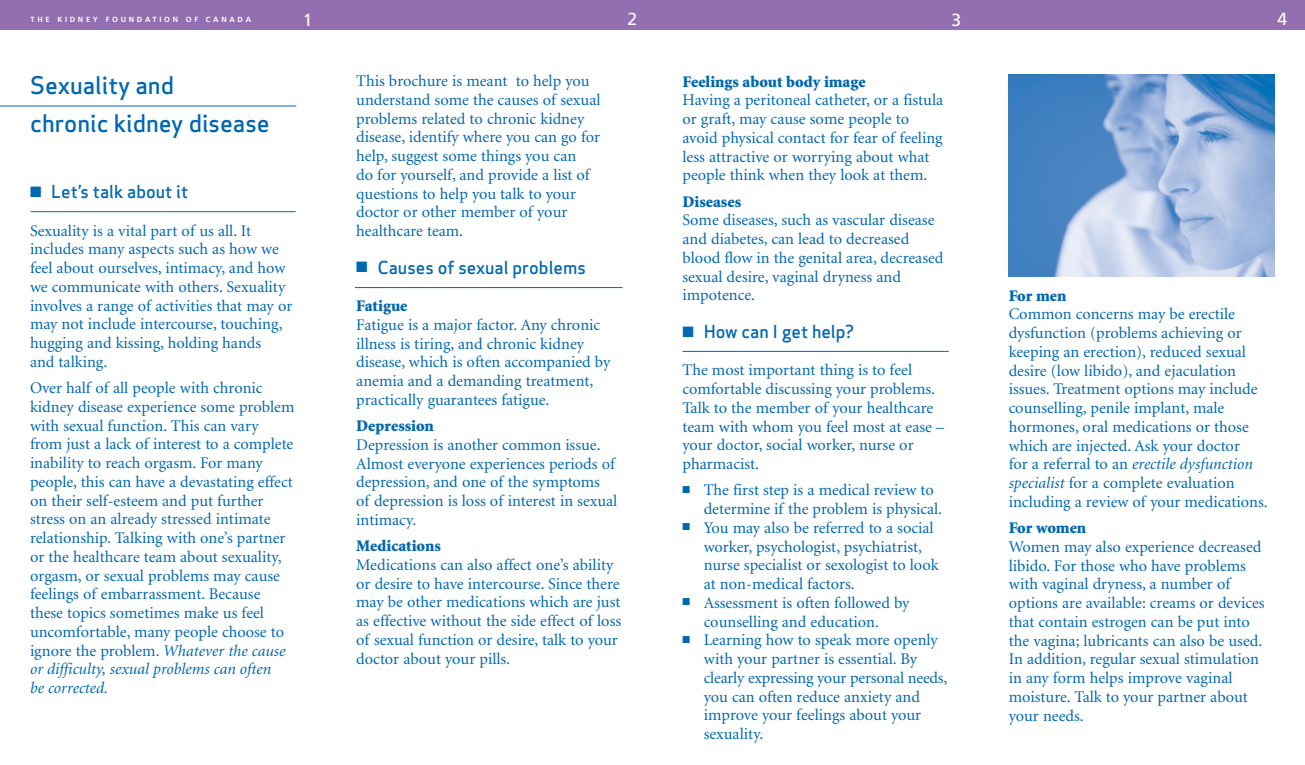
<style>
.page{position:relative;width:1305px;height:765px;background:#fff}
.page>*{position:absolute;margin:0;border:0;box-sizing:border-box;transform-origin:0 0}
.t1{font:23.75px/38.8px "Apex Sans Medium T";color:#0067b1}
.t2{font:17.5px "Apex Sans Medium T";color:#0067b1}
.t3{font:17.5px "Frutiger";color:#fff}
.t4{font:16.25px/18.8px "Minion";color:#0067b1}
.t5{font:900 16.25px "Minion";color:#0067b1}
.t6{font:700 7.5px "Frutiger";letter-spacing:.36em;color:#fff}
.s1{font-style:italic}
</style>
<div class="page">
<div style="left:0;top:0;width:1305px;height:30px;background:#936fb1"></div>
<hr style="left:0;top:106px;width:296px;height:1px;background:#0067b1">
<hr style="left:31px;top:211px;width:265px;height:1px;background:#0067b1">
<hr style="left:355px;top:287px;width:267px;height:1px;background:#0067b1">
<hr style="left:682px;top:351px;width:267px;height:1px;background:#0067b1">
<img style="left:1009px;top:75px;width:266px;height:201px">
<p class="t6" style="left:30px;top:16px;width:222px">THE KIDNEY FOUNDATION OF CANADA</p>
<p class="t3" style="left:303px;top:12px;width:11px">1</p>
<p class="t3" style="left:628px;top:12px;width:11px">2</p>
<p class="t3" style="left:951px;top:12px;width:11px">3</p>
<p class="t3" style="left:1278px;top:12px;width:11px">4</p>
<h1 class="t1" style="left:30px;top:69px;width:241px">Sexuality and<br>chronic kidney disease</h1>
<p class="t2" style="left:30px;top:185px;width:160px">■ Let’s talk about it</p>
<p class="t4" style="left:30px;top:223px;width:264px">Sexuality is a vital part of us all. It includes many aspects such as how we feel about ourselves, intimacy, and how we communicate with others. Sexuality involves a range of activities that may or may not include intercourse, touching, hugging and kissing, holding hands<br>and talking.</p>
<p class="t4" style="left:30px;top:380px;width:266px">Over half of all people with chronic kidney disease experience some problem with sexual function. This can vary from just a lack of interest to a complete inability to reach orgasm. For many people, this can have a devastating effect on their self-esteem and put further stress on an already stressed intimate relationship. Talking with one’s partner or the healthcare team about sexuality, orgasm, or sexual problems may cause feelings of embarrassment. Because these topics sometimes make us feel uncomfortable, many people choose to ignore the problem. <span class="s1">Whatever the cause or difficulty, sexual problems can often<br>be corrected.</span></p>
<p class="t4" style="left:356px;top:73px;width:246px">This brochure is meant to help you understand some the causes of sexual problems related to chronic kidney disease, identify where you can go for help, suggest some things you can<br>do for yourself, and provide a list of questions to help you talk to your doctor or other member of your healthcare team.</p>
<p class="t2" style="left:356px;top:261px;width:231px">■ Causes of sexual problems</p>
<p class="t5" style="left:356px;top:300px;width:53px">Fatigue</p>
<p class="t4" style="left:356px;top:317px;width:256px">Fatigue is a major factor. Any chronic illness is tiring, and chronic kidney disease, which is often accompanied by anemia and a demanding treatment, practically guarantees fatigue.</p>
<p class="t5" style="left:356px;top:420px;width:79px">Depression</p>
<p class="t4" style="left:356px;top:437px;width:263px">Depression is another common issue.<br>Almost everyone experiences periods of depression, and one of the symptoms of depression is loss of interest in sexual intimacy.</p>
<p class="t5" style="left:356px;top:540px;width:86px">Medications</p>
<p class="t4" style="left:356px;top:557px;width:266px">Medications can also affect one’s ability or desire to have intercourse. Since there may be other medications which are just as effective without the side effect of loss of sexual function or desire, talk to your doctor about your pills.</p>
<p class="t5" style="left:682px;top:75px;width:185px">Feelings about body image</p>
<p class="t4" style="left:682px;top:92px;width:262px">Having a peritoneal catheter, or a fistula or graft, may cause some people to avoid physical contact for fear of feeling less attractive or worrying about what people think when they look at them.</p>
<p class="t5" style="left:682px;top:195px;width:60px">Diseases</p>
<p class="t4" style="left:682px;top:212px;width:263px">Some diseases, such as vascular disease and diabetes, can lead to decreased blood flow in the genital area, decreased sexual desire, vaginal dryness and impotence.</p>
<p class="t2" style="left:682px;top:325px;width:173px">■ How can I get help?</p>
<p class="t4" style="left:682px;top:362px;width:263px">The most important thing is to feel comfortable discussing your problems.<br>Talk to the member of your healthcare team with whom you feel most at ease – your doctor, social worker, nurse or pharmacist.</p>
<p class="t4" style="left:704px;top:482px;width:240px;text-indent:-21px">■ The first step is a medical review to determine if the problem is physical.</p>
<p class="t4" style="left:704px;top:520px;width:236px;text-indent:-21px">■ You may also be referred to a social worker, psychologist, psychiatrist, nurse specialist or sexologist to look at non-medical factors.</p>
<p class="t4" style="left:682px;top:595px;width:229px;text-align:center">■ Assessment is often followed by counselling and education.</p>
<p class="t4" style="left:704px;top:632px;width:245px;text-indent:-21px">■ Learning how to speak more openly with your partner is essential. By clearly expressing your personal needs, you can often reduce anxiety and improve your feelings about your sexuality.</p>
<p class="t5" style="left:1009px;top:289px;width:59px">For men</p>
<p class="t4" style="left:1009px;top:306px;width:260px">Common concerns may be erectile dysfunction (problems achieving or keeping an erection), reduced sexual desire (low libido), and ejaculation issues. Treatment options may include counselling, penile implant, male hormones, oral medications or those which are injected. Ask your doctor<br>for a referral to an <span class="s1">erectile dysfunction specialist</span> for a complete evaluation including a review of your medications.</p>
<p class="t5" style="left:1009px;top:522px;width:79px">For women</p>
<p class="t4" style="left:1009px;top:539px;width:257px">Women may also experience decreased libido. For those who have problems with vaginal dryness, a number of options are available: creams or devices that contain estrogen can be put into the vagina; lubricants can also be used.<br>In addition, regular sexual stimulation in any form helps improve vaginal moisture. Talk to your partner about your needs.</p>
</div>
